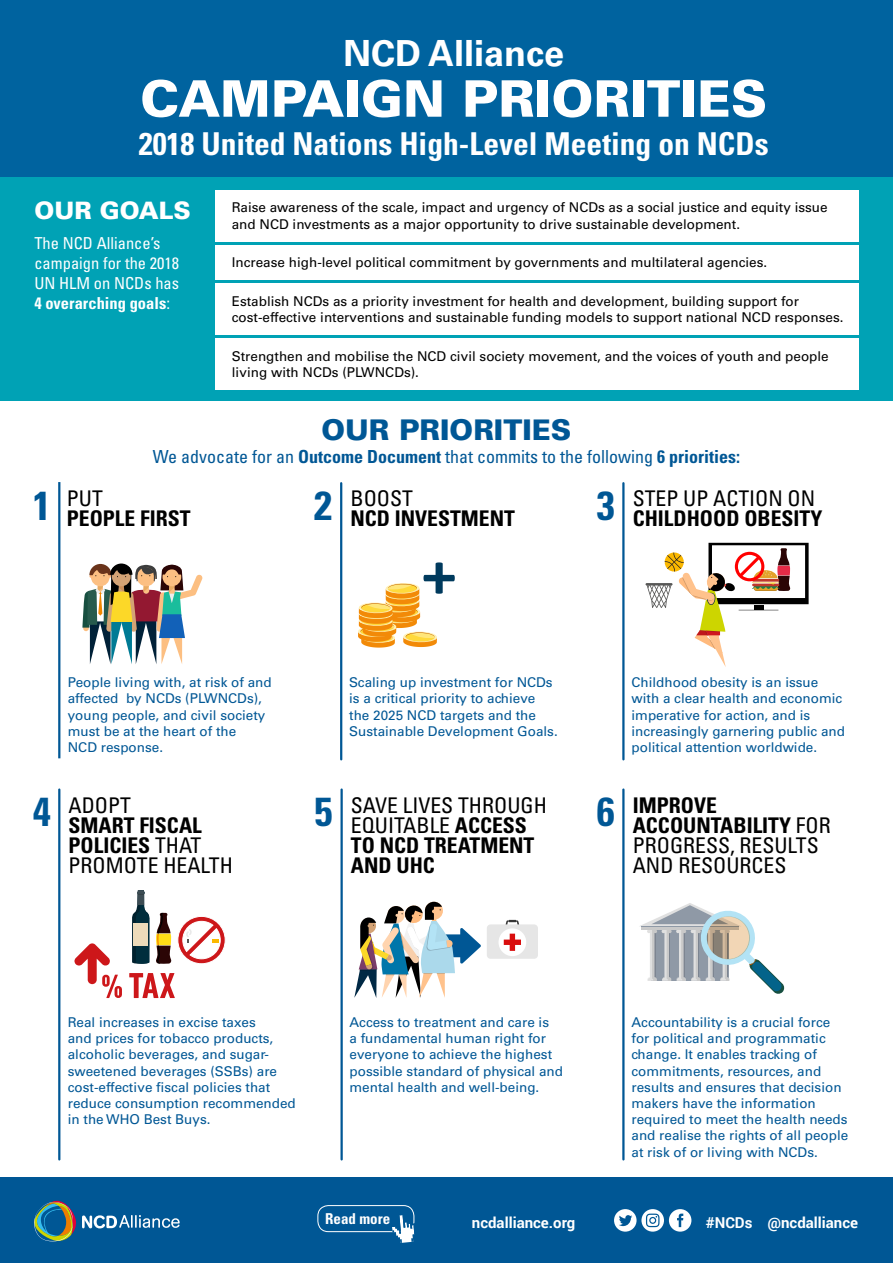
<style>
.page{position:relative;width:893px;height:1263px;background:#fff}
.page>*{position:absolute;margin:0;border:0;box-sizing:border-box;transform-origin:0 0}
.t1{font:900 50.4px "Univers LT Std";color:#fff}
.t2{font:700 36px "Univers LT Std";color:#fff}
.t3{font:700 condensed 31.5px "Univers LT Std";color:#fff}
.t4{font:900 28.5px "Univers LT Std";color:#005795}
.t5{font:900 24px "Univers LT Std";color:#fff}
.t6{font:700 condensed 21.6px/20.2px "Univers LT Std";color:#000}
.t7{font:condensed 21.6px/20.2px "Univers LT Std";color:#000}
.t8{font:condensed 18px "Univers LT Std";color:#005795}
.t9{font:condensed 16.5px/19.8px "Univers LT Std";color:#fff}
.t10{font:700 15px "Roboto";color:#fff}
.t11{font:700 condensed 15px "Univers LT Std";color:#fff}
.t12{font:13.5px/16.2px "Univers LT Std";color:#005795}
.t13{font:13.5px/16.2px "Univers LT Std";color:#000}
.s1{font-weight:700}
.s2{font-size:40.5px;color:#005795}
.s3{font-weight:400}
.s4{font-weight:700;font-size:40.5px;color:#005795}
</style>
<div class="page">
<div style="left:0;top:1178px;width:892px;height:85px;background:#005795"></div>
<div style="left:0;top:0;width:892px;height:177px;background:#00639f"></div>
<div style="left:0;top:177px;width:892px;height:223px;background:#00a2b5"></div>
<svg style="left:645px;top:543px;width:164px;height:124px"></svg>
<svg style="left:640px;top:903px;width:145px;height:91px"></svg>
<svg style="left:707px;top:916px;width:43px;height:43px"></svg>
<svg style="left:82px;top:563px;width:120px;height:101px"></svg>
<svg style="left:129px;top:973px;width:46px;height:25px"></svg>
<svg style="left:74px;top:943px;width:48px;height:55px"></svg>
<svg style="left:177px;top:916px;width:49px;height:48px"></svg>
<svg style="left:132px;top:890px;width:18px;height:74px"></svg>
<svg style="left:156px;top:913px;width:15px;height:51px"></svg>
<svg style="left:358px;top:562px;width:97px;height:86px"></svg>
<div style="left:487px;top:924px;width:51px;height:35px;background:#e6e6e6;border-radius:4px"></div>
<div style="left:498px;top:928px;width:28px;height:28px;background:#fff;border-radius:50%"></div>
<svg style="left:504px;top:934px;width:17px;height:17px"></svg>
<svg style="left:506px;top:920px;width:13px;height:4px"></svg>
<svg style="left:354px;top:902px;width:127px;height:96px"></svg>
<svg style="left:34px;top:1201px;width:146px;height:41px"></svg>
<svg style="left:614px;top:1209px;width:77px;height:22px"></svg>
<hr style="left:58px;top:482px;width:2px;height:276px;background:#005795">
<hr style="left:58px;top:789px;width:2px;height:370px;background:#005795">
<hr style="left:340px;top:483px;width:2px;height:276px;background:#005795">
<hr style="left:340px;top:789px;width:3px;height:370px;background:#005795">
<hr style="left:622px;top:483px;width:3px;height:276px;background:#005795">
<hr style="left:622px;top:789px;width:3px;height:370px;background:#005795">
<div style="left:317px;top:1205px;width:97px;height:27px;border:1px solid #fff;border-radius:10px"></div>
<svg style="left:390px;top:1213px;width:25px;height:30px"></svg>
<div style="left:215px;top:190px;width:644px;height:51px;background:#fff"></div>
<div style="left:215px;top:245px;width:644px;height:34px;background:#fff"></div>
<div style="left:215px;top:284px;width:644px;height:51px;background:#fff"></div>
<div style="left:215px;top:339px;width:644px;height:51px;background:#fff"></div>
<h2 class="t2" style="left:343px;top:33px;width:223px">NCD Alliance</h2>
<h1 class="t1" style="left:140px;top:67px;width:629px">CAMPAIGN PRIORITIES</h1>
<h3 class="t3" style="left:139px;top:124px;width:631px">2018 United Nations High-Level Meeting on NCDs</h3>
<h3 class="t5" style="left:34px;top:195px;width:158px">OUR GOALS</h3>
<p class="t9" style="left:34px;top:233px;width:146px">The NCD Alliance’s campaign for the 2018<br>UN HLM on NCDs has<br><span class="s1">4 overarching goals</span>:</p>
<p class="t13" style="left:232px;top:200px;width:597px">Raise awareness of the scale, impact and urgency of NCDs as a social justice and equity issue and NCD investments as a major opportunity to drive sustainable development.</p>
<p class="t13" style="left:232px;top:254px;width:537px">Increase high-level political commitment by governments and multilateral agencies.</p>
<p class="t13" style="left:232px;top:293px;width:613px">Establish NCDs as a priority investment for health and development, building support for cost-effective interventions and sustainable funding models to support national NCD responses.</p>
<p class="t13" style="left:232px;top:348px;width:598px">Strengthen and mobilise the NCD civil society movement, and the voices of youth and people living with NCDs (PLWNCDs).</p>
<h3 class="t4" style="left:321px;top:412px;width:252px">OUR PRIORITIES</h3>
<h3 class="t8" style="left:153px;top:445px;width:589px">We advocate for an <span class="s1">Outcome Document</span> that commits to the following <span class="s1">6 priorities:</span></h3>
<h3 class="t6" style="left:67px;top:488px;width:125px;text-indent:-34px"><span class="s2">1</span> <span class="s3">PUT<br></span>PEOPLE FIRST</h3>
<h3 class="t6" style="left:350px;top:488px;width:166px;text-indent:-36px"><span class="s2">2</span> <span class="s3">BOOST<br></span>NCD INVESTMENT</h3>
<h3 class="t6" style="left:633px;top:488px;width:191px;text-indent:-36px"><span class="s2">3</span> <span class="s3">STEP UP ACTION ON<br></span>CHILDHOOD OBESITY</h3>
<p class="t12" style="left:68px;top:674px;width:205px">People living with, at risk of and affected by NCDs (PLWNCDs), young people, and civil society must be at the heart of the<br>NCD response.</p>
<h3 class="t7" style="left:69px;top:794px;width:166px;text-indent:-36px"><span class="s4">4</span> ADOPT<br><span class="s1">SMART FISCAL<br>POLICIES</span> THAT<br>PROMOTE HEALTH</h3>
<p class="t12" style="left:349px;top:674px;width:210px">Scaling up investment for NCDs is a critical priority to achieve the 2025 NCD targets and the<br>Sustainable Development Goals.</p>
<p class="t12" style="left:631px;top:674px;width:215px">Childhood obesity is an issue with a clear health and economic imperative for action, and is increasingly garnering public and political attention worldwide.</p>
<h3 class="t6" style="left:351px;top:795px;width:198px;text-indent:-36px"><span class="s2">5</span> <span class="s3">SAVE LIVES THROUGH<br>EQUITABLE</span> ACCESS<br>TO NCD TREATMENT<br>AND UHC</h3>
<h3 class="t7" style="left:633px;top:794px;width:199px;text-indent:-36px"><span class="s4">6</span> <span class="s1">IMPROVE<br>ACCOUNTABILITY</span> FOR<br>PROGRESS, RESULTS<br>AND RESOURCES</h3>
<p class="t12" style="left:68px;top:1014px;width:230px">Real increases in excise taxes<br>and prices for tobacco products, alcoholic beverages, and sugar&shy;sweetened beverages (SSBs) are cost-effective fiscal policies that reduce consumption recommended in the WHO Best Buys.</p>
<p class="t12" style="left:350px;top:1014px;width:215px">Access to treatment and care is<br>a fundamental human right for everyone to achieve the highest possible standard of physical and mental health and well-being.</p>
<p class="t12" style="left:631px;top:1014px;width:218px">Accountability is a crucial force for political and programmatic change. It enables tracking of commitments, resources, and results and ensures that decision makers have the information required to meet the health needs and realise the rights of all people at risk of or living with NCDs.</p>
<p class="t11" style="left:325px;top:1209px;width:66px">Read more</p>
<p class="t10" style="left:472px;top:1212px;width:105px">ncdalliance.org</p>
<p class="t10" style="left:706px;top:1212px;width:154px">#NCDs @ncdalliance</p>
</div>
